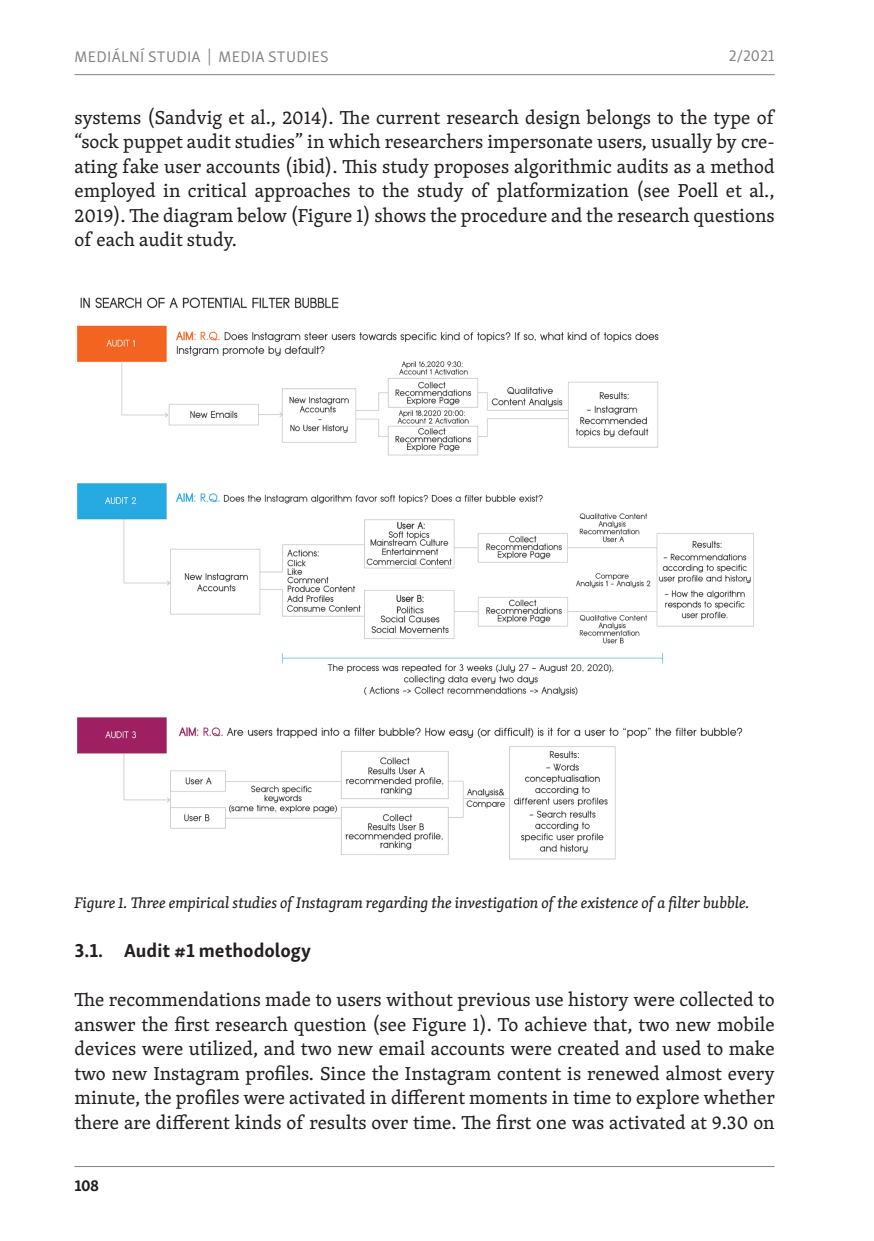
<style>
.page{position:relative;width:874px;height:1241px;background:#fff}
.page>*{position:absolute;margin:0;border:0;box-sizing:border-box;transform-origin:0 0}
.První_odstavec{font:19.25px/24.5px "Skolar Latin";color:#231f20;text-align:justify}
.Nadpis_3{font:700 19.25px "Skolar Sans Latn";color:#231f20}
.Popisek{font:italic 15.75px "Skolar Latin";color:#231f20}
.t1{font:15.75px "Skolar Sans Latn";letter-spacing:.02em;color:#808285}
.t2{font:700 15.75px "Skolar Sans Latn";color:#231f20}
</style>
<div class="page">
<hr style="left:74px;top:1165px;width:700px;height:1px;background:#808285">
<hr style="left:74px;top:74px;width:700px;height:1px;background:#808285">
<img style="left:77px;top:297px;width:677px;height:562px">
<p class="t1" style="left:75px;top:45px;width:255px">MEDIÁLNÍ STUDIA | MEDIA STUDIES</p>
<p class="t1" style="left:728px;top:44px;width:47px">2/2021</p>
<p class="První_odstavec" style="left:74px;top:104px;width:701px">systems (Sandvig et al., 2014). The current research design belongs to the type of “sock puppet audit studies” in which researchers impersonate users, usually by cre&shy;ating fake user accounts (ibid). This study proposes algorithmic audits as a method employed in critical approaches to the study of platformization (see Poell et al., 2019). The diagram below (Figure 1) shows the procedure and the research questions of each audit study.</p>
<p class="Popisek" style="left:74px;top:891px;width:676px">Figure 1. Three empirical studies of Instagram regarding the investigation of the existence of a filter bubble.</p>
<p class="Nadpis_3" style="left:74px;top:934px;width:238px">3.1. Audit #1 methodology</p>
<p class="První_odstavec" style="left:74px;top:986px;width:701px">The recommendations made to users without previous use history were collected to answer the first research question (see Figure 1). To achieve that, two new mobile devices were utilized, and two new email accounts were created and used to make two new Instagram profiles. Since the Instagram content is renewed almost every minute, the profiles were activated in different moments in time to explore whether there are different kinds of results over time. The first one was activated at 9.30 on</p>
<p class="t2" style="left:74px;top:1172px;width:26px">108</p>
</div>
